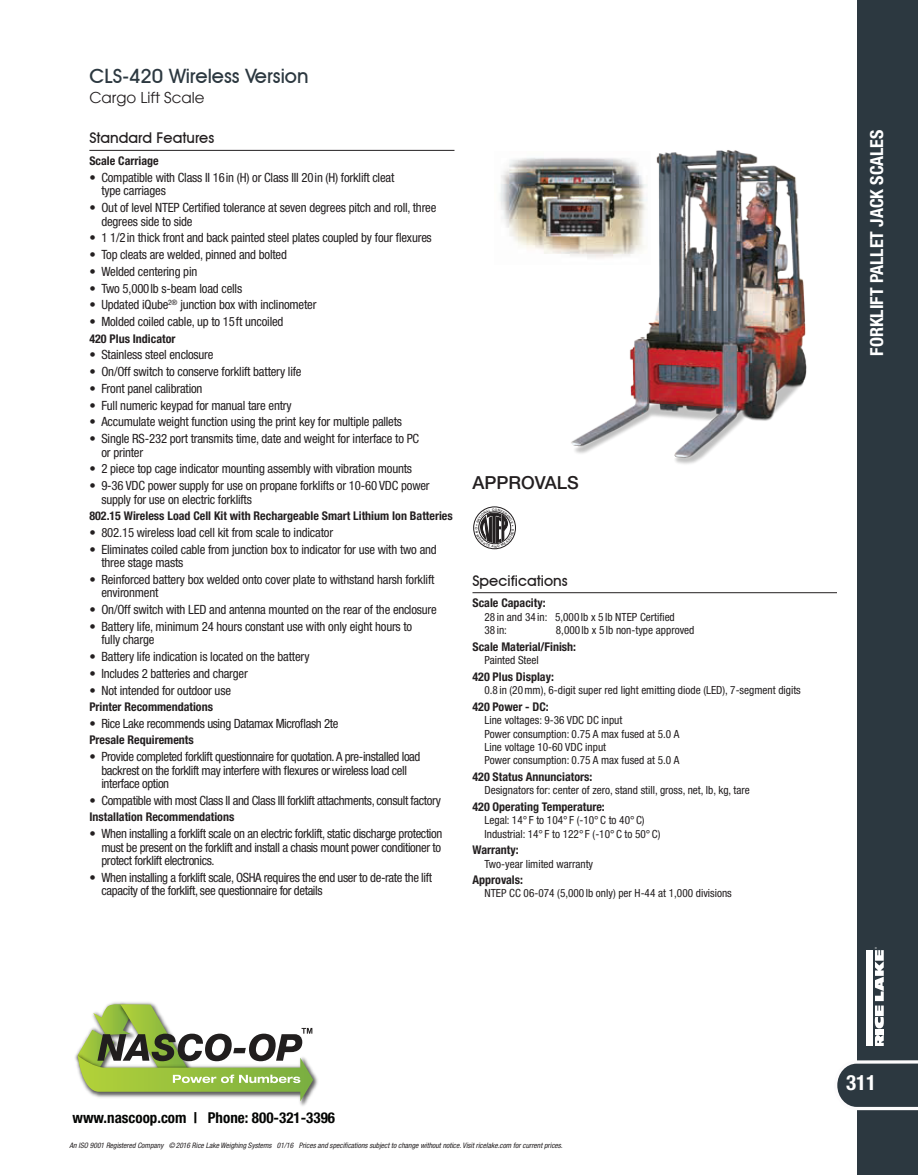
<style>
.page{position:relative;width:918px;height:1175px;background:#fff}
.page>*{position:absolute;margin:0;border:0;box-sizing:border-box;transform-origin:0 0}
.t1{font:24px "Avant Garde Bold T.";color:#2c3840}
.t2{font:700 condensed 21px "Helvetica Neue LT Std";color:#fff}
.t3{font:18px "Avant Garde Bold T.";color:#231f20}
.t4{font:700 condensed 18px "Helvetica Neue LT Std";color:#fff}
.t5{font:500 18px "Helvetica Neue LT Std";color:#231f20}
.t6{font:700 condensed 15px "Helvetica Neue LT Std";color:#040503}
.t7{font:15px "Avant Garde";color:#231f20}
.t8{font:condensed 12.75px/13.5px "Helvetica Neue LT Std";letter-spacing:-.015em;color:#231f20}
.t9{font:700 condensed 12px "Helvetica Neue LT Std";color:#231f20}
.t10{font:condensed 11.25px/13.4px "Helvetica Neue LT Std";color:#231f20}
.t11{font:italic condensed 7.5px "Helvetica Neue LT Std";color:#231f20}
</style>
<div class="page">
<div style="left:858px;top:0;width:60px;height:1174px;background:#2c3840"></div>
<svg style="left:837px;top:1058px;width:81px;height:53px"></svg>
<div style="left:867px;top:950px;width:6px;height:95px;background:#fff"></div>
<svg style="left:875px;top:1034px;width:9px;height:11px"></svg>
<div style="left:875px;top:1028px;width:9px;height:6px;background:#fff"></div>
<svg style="left:875px;top:947px;width:9px;height:81px"></svg>
<img style="left:571px;top:150px;width:236px;height:314px">
<img style="left:500px;top:151px;width:150px;height:114px">
<div style="left:473px;top:506px;width:43px;height:43px;border:1px solid #231f20;border-radius:50%"></div>
<hr style="left:89px;top:150px;width:365px;height:1px;background:#231f20">
<hr style="left:472px;top:592px;width:365px;height:1px;background:#231f20">
<img style="left:75px;top:1051px;width:243px;height:55px">
<svg style="left:78px;top:1004px;width:235px;height:97px"></svg>
<svg style="left:475px;top:508px;width:39px;height:39px"></svg>
<h1 class="t1" style="left:89px;top:64px;width:221px">CLS-420 Wireless Version</h1>
<p class="t7" style="left:89px;top:89px;width:117px">Cargo Lift Scale</p>
<h3 class="t3" style="left:89px;top:129px;width:126px">Standard Features</h3>
<p class="t9" style="left:89px;top:154px;width:71px">Scale Carriage</p>
<p class="t8" style="left:101px;top:170px;width:294px;text-indent:-12px">• Compatible with Class II 16in (H) or Class III 20in (H) forklift cleat type carriages</p>
<p class="t8" style="left:101px;top:201px;width:336px;text-indent:-12px">• Out of level NTEP Certified tolerance at seven degrees pitch and roll, three degrees side to side</p>
<p class="t8" style="left:89px;top:231px;width:344px">• 1 1/2in thick front and back painted steel plates coupled by four flexures</p>
<p class="t8" style="left:89px;top:248px;width:199px">• Top cleats are welded, pinned and bolted</p>
<p class="t8" style="left:89px;top:264px;width:109px">• Welded centering pin</p>
<p class="t8" style="left:89px;top:281px;width:154px">• Two 5,000lb s-beam load cells</p>
<p class="t8" style="left:89px;top:298px;width:229px">• Updated iQube<sup>2®</sup> junction box with inclinometer</p>
<p class="t8" style="left:89px;top:315px;width:196px">• Molded coiled cable, up to 15ft uncoiled</p>
<p class="t9" style="left:89px;top:331px;width:88px">420 Plus Indicator</p>
<p class="t8" style="left:89px;top:348px;width:126px">• Stainless steel enclosure</p>
<p class="t8" style="left:89px;top:365px;width:214px">• On/Off switch to conserve forklift battery life</p>
<p class="t8" style="left:89px;top:381px;width:115px">• Front panel calibration</p>
<p class="t8" style="left:89px;top:398px;width:204px">• Full numeric keypad for manual tare entry</p>
<p class="t8" style="left:89px;top:415px;width:314px">• Accumulate weight function using the print key for multiple pallets</p>
<p class="t8" style="left:101px;top:432px;width:319px;text-indent:-12px">• Single RS-232 port transmits time, date and weight for interface to PC or printer</p>
<p class="t8" style="left:89px;top:462px;width:324px">• 2 piece top cage indicator mounting assembly with vibration mounts</p>
<p class="t8" style="left:101px;top:479px;width:330px;text-indent:-12px">• 9-36 VDC power supply for use on propane forklifts or 10-60 VDC power supply for use on electric forklifts</p>
<p class="t9" style="left:89px;top:508px;width:365px">802.15 Wireless Load Cell Kit with Rechargeable Smart Lithium Ion Batteries</p>
<p class="t8" style="left:89px;top:525px;width:245px">• 802.15 wireless load cell kit from scale to indicator</p>
<p class="t8" style="left:101px;top:542px;width:337px;text-indent:-12px">• Eliminates coiled cable from junction box to indicator for use with two and three stage masts</p>
<p class="t8" style="left:101px;top:572px;width:334px;text-indent:-12px">• Reinforced battery box welded onto cover plate to withstand harsh forklift environment</p>
<p class="t8" style="left:89px;top:603px;width:349px">• On/Off switch with LED and antenna mounted on the rear of the enclosure</p>
<p class="t8" style="left:101px;top:619px;width:312px;text-indent:-12px">• Battery life, minimum 24 hours constant use with only eight hours to fully charge</p>
<p class="t8" style="left:89px;top:650px;width:222px">• Battery life indication is located on the battery</p>
<p class="t8" style="left:89px;top:666px;width:160px">• Includes 2 batteries and charger</p>
<p class="t8" style="left:89px;top:683px;width:143px">• Not intended for outdoor use</p>
<p class="t9" style="left:89px;top:699px;width:125px">Printer Recommendations</p>
<p class="t8" style="left:89px;top:716px;width:251px">• Rice Lake recommends using Datamax Microflash 2te</p>
<p class="t9" style="left:89px;top:733px;width:106px">Presale Requirements</p>
<p class="t8" style="left:101px;top:749px;width:321px;text-indent:-12px">• Provide completed forklift questionnaire for quotation.A pre-installed load backrest on the forklift may interfere with flexures or wireless load cell interface option</p>
<p class="t8" style="left:89px;top:793px;width:353px">• Compatible with most Class II and Class III forklift attachments, consult factory</p>
<p class="t9" style="left:89px;top:810px;width:146px">Installation Recommendations</p>
<p class="t8" style="left:101px;top:826px;width:342px;text-align:justify;text-indent:-12px">• When installing a forklift scale on an electric forklift, static discharge protection must be present on the forklift and install a chasis mount power conditioner to protect forklift electronics.</p>
<p class="t8" style="left:101px;top:870px;width:332px;text-indent:-12px">• When installing a forklift scale, OSHA requires the end user to de-rate the lift capacity of the forklift, see questionnaire for details</p>
<h3 class="t5" style="left:472px;top:472px;width:108px">APPROVALS</h3>
<h3 class="t3" style="left:472px;top:571px;width:97px">Specifications</h3>
<p class="t9" style="left:472px;top:596px;width:75px">Scale Capacity:</p>
<p class="t10" style="left:484px;top:610px;width:192px">28 in and 34 in: 5,000 lb x 5 lb NTEP Certified<br>38 in:</p>
<p class="t10" style="left:556px;top:623px;width:140px">8,000 lb x 5 lb non-type approved</p>
<p class="t9" style="left:472px;top:639px;width:105px">Scale Material/Finish:</p>
<p class="t10" style="left:484px;top:653px;width:56px">Painted Steel</p>
<p class="t9" style="left:472px;top:669px;width:83px">420 Plus Display:</p>
<p class="t10" style="left:484px;top:683px;width:318px">0.8 in (20mm), 6-digit super red light emitting diode (LED), 7-segment digits</p>
<p class="t9" style="left:472px;top:699px;width:78px">420 Power - DC:</p>
<p class="t10" style="left:484px;top:713px;width:196px">Line voltages: 9-36 VDC DC input<br>Power consumption: 0.75 A max fused at 5.0 A Line voltage 10-60 VDC input<br>Power consumption: 0.75 A max fused at 5.0 A</p>
<p class="t9" style="left:472px;top:769px;width:121px">420 Status Annunciators:</p>
<p class="t10" style="left:484px;top:783px;width:267px">Designators for: center of zero, stand still, gross, net, lb, kg, tare</p>
<p class="t9" style="left:472px;top:799px;width:134px">420 Operating Temperature:</p>
<p class="t10" style="left:484px;top:813px;width:177px">Legal: 14° F to 104° F (-10°C to 40°C)<br>Industrial: 14° F to 122° F (-10°C to 50°C)</p>
<p class="t9" style="left:472px;top:842px;width:48px">Warranty:</p>
<p class="t10" style="left:484px;top:856px;width:110px">Two-year limited warranty</p>
<p class="t9" style="left:472px;top:872px;width:52px">Approvals:</p>
<p class="t10" style="left:484px;top:886px;width:249px">NTEP CC 06-074 (5,000 lb only) per H-44 at 1,000 divisions</p>
<h3 class="t4" style="left:866px;top:356px;width:227px;rotate:-90deg">FORKLIFT PALLET JACK SCALES</h3>
<p class="t6" style="left:72px;top:1108px;width:264px">www.nascoop.com | Phone: 800-321-3396</p>
<p class="t11" style="left:70px;top:1141px;width:495px">An ISO 9001 Registered Company ©2016 Rice Lake Weighing Systems 01/16 Prices and specifications subject to change without notice. Visit ricelake.com for current prices.</p>
<h2 class="t2" style="left:846px;top:1070px;width:32px">311</h2>
</div>
